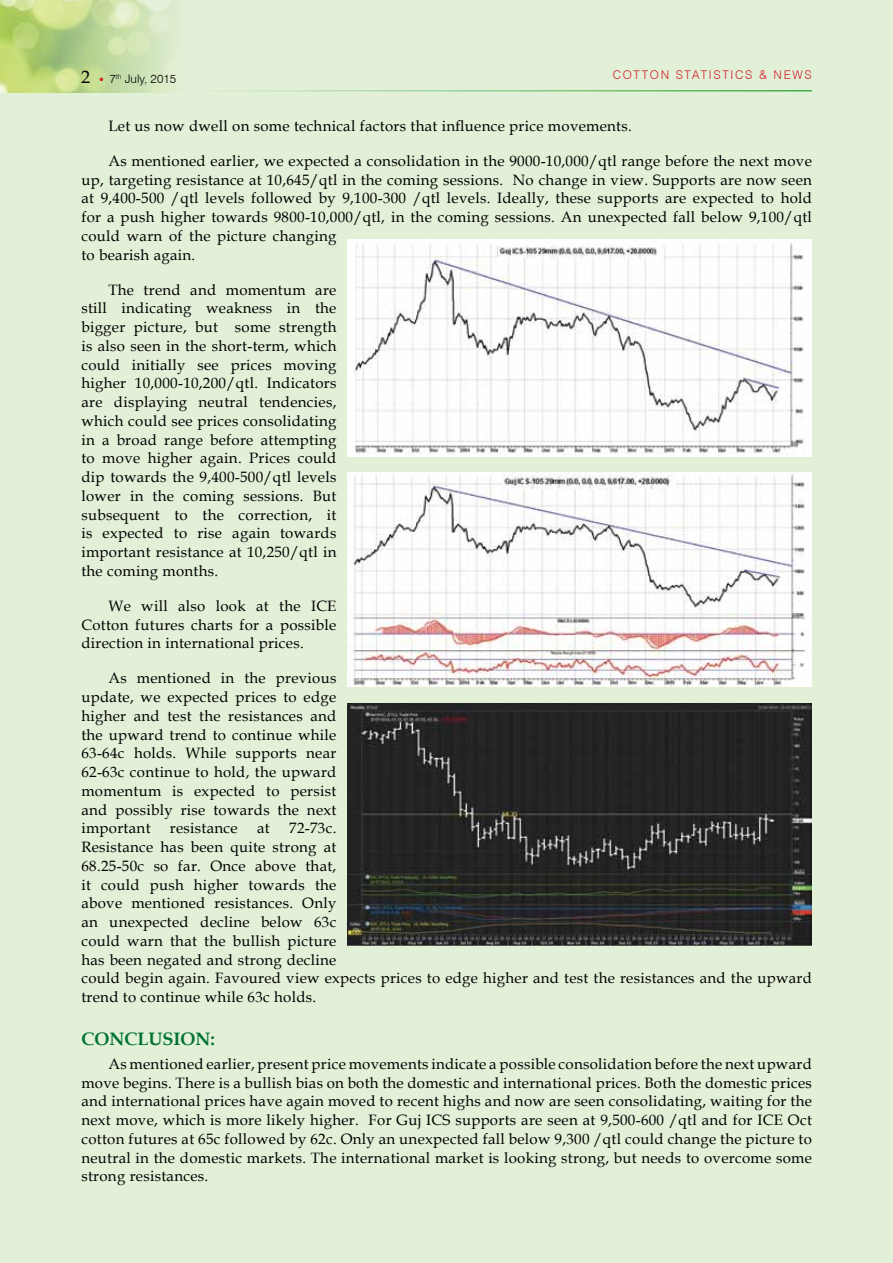
<style>
.page{position:relative;width:893px;height:1263px;background:#e3f0d8}
.page>*{position:absolute;margin:0;border:0;box-sizing:border-box;transform-origin:0 0}
.t1{font:700 18px "Book Antiqua";color:#00722e}
.t2{font:18px "Book Antiqua";color:#000}
.t3{font:15px/18.8px "Book Antiqua";letter-spacing:.02em;color:#000;text-align:justify}
.t4{font:300 12px "Swiss 721 BT";letter-spacing:.14em;color:#d2232a}
.t5{font:300 12px "Swiss 721 BT";color:#000}
</style>
<div class="page">
<img style="left:0;top:0;width:175px;height:93px">
<hr style="left:186px;top:90px;width:626px;height:2px;background:#41ad49">
<img style="left:347px;top:239px;width:465px;height:217px">
<img style="left:347px;top:473px;width:465px;height:214px">
<img style="left:347px;top:704px;width:464px;height:242px">
<p class="t2" style="left:81px;top:64px;width:10px">2</p>
<p class="t4" style="left:613px;top:67px;width:132px">COTTON STATISTICS</p>
<p class="t4" style="left:759px;top:67px;width:53px">&amp; N EWS</p>
<p class="t5" style="left:110px;top:71px;width:68px">7<sup>TH</sup> JULY, 2015</p>
<p class="t3" style="left:108px;top:116px;width:525px">Let us now dwell on some technical factors that influence price movements.</p>
<p class="t3" style="left:81px;top:151px;width:732px;text-align:left;text-indent:27px">As mentioned earlier, we expected a consolidation in the 9000-10,000/qtl range before the next move up, targeting resistance at 10,645/qtl in the coming sessions. No change in view. Supports are now seen at 9,400-500 /qtl levels followed by 9,100-300 /qtl levels. Ideally, these supports are expected to hold for a push higher towards 9800-10,000/qtl, in the coming sessions. An unexpected fall below 9,100/qtl could warn of the picture changing<br>to bearish again.</p>
<p class="t3" style="left:81px;top:280px;width:257px;text-indent:27px">The trend and momentum are still indicating weakness in the bigger picture, but some strength is also seen in the short-term, which could initially see prices moving higher 10,000-10,200/qtl. Indicators are displaying neutral tendencies, which could see prices consolidating in a broad range before attempting to move higher again. Prices could dip towards the 9,400-500/qtl levels lower in the coming sessions. But subsequent to the correction, it is expected to rise again towards important resistance at 10,250/qtl in the coming months.</p>
<p class="t3" style="left:81px;top:596px;width:257px;text-indent:27px">We will also look at the ICE Cotton futures charts for a possible direction in international prices.</p>
<p class="t3" style="left:81px;top:668px;width:257px;text-indent:27px">As mentioned in the previous update, we expected prices to edge higher and test the resistances and the upward trend to continue while 63-64c holds. While supports near 62-63c continue to hold, the upward momentum is expected to persist and possibly rise towards the next important</p>
<p class="t3" style="left:81px;top:818px;width:732px;text-align:left;text-indent:208px">72-73c.<br>Resistance has been quite strong at<br>68.25-50c so far. Once above that,<br>it could push higher towards the<br>above mentioned resistances. Only<br>an unexpected decline below 63c<br>could warn that the bullish picture<br>has been negated and strong decline<br>could begin again. Favoured view expects prices to edge higher and test the resistances and the upward trend to continue while 63c holds.</p>
<p class="t1" style="left:81px;top:1026px;width:135px">CONCLUSION:</p>
<p class="t3" style="left:81px;top:1054px;width:732px;text-indent:27px">As mentioned earlier, present price movements indicate a possible consolidation before the next upward move begins. There is a bullish bias on both the domestic and international prices. Both the domestic prices and international prices have again moved to recent highs and now are seen consolidating, waiting for the next move, which is more likely higher. For Guj ICS supports are seen at 9,500-600 /qtl and for ICE Oct cotton futures at 65c followed by 62c. Only an unexpected fall below 9,300 /qtl could change the picture to neutral in the domestic markets. The international market is looking strong, but needs to overcome some strong resistances.</p>
<p class="t3" style="left:170px;top:818px;width:69px">resistance</p>
<p class="t3" style="left:257px;top:818px;width:14px">at</p>
</div>
